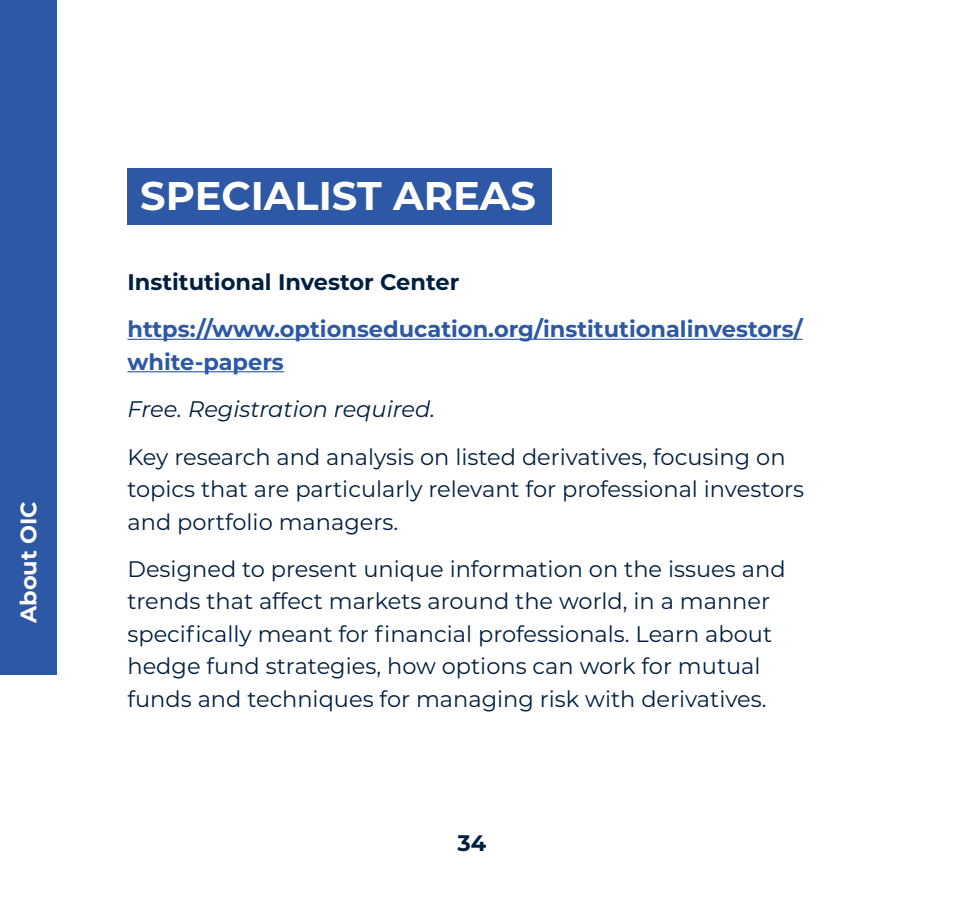
<style>
.page{position:relative;width:957px;height:900px;background:#fff}
.page>*{position:absolute;margin:0;border:0;box-sizing:border-box;transform-origin:0 0}
.t1{font:700 40px "Montserrat";color:#fff}
.t2{font:22.5px/32.5px "Montserrat";color:#001f40}
.t3{font:700 22.5px/32.5px "Montserrat";color:#2c58a6}
.t4{font:700 22.5px "Montserrat";color:#001f40}
.t5{font:italic 22.5px "Montserrat";color:#001f40}
.t6{font:700 22.5px "Montserrat";color:#fff}
</style>
<div class="page">
<div style="left:0;top:0;width:57px;height:674px;background:#2c58a6"></div>
<hr style="left:127px;top:339px;width:675px;height:1px;background:#2c58a6">
<hr style="left:127px;top:371px;width:157px;height:1px;background:#2c58a6">
<div style="left:127px;top:168px;width:425px;height:57px;background:#2c58a6"></div>
<p class="t6" style="left:12px;top:623px;width:123px;rotate:-90deg">About OIC</p>
<h1 class="t1" style="left:140px;top:167px;width:397px">SPECIALIST AREAS</h1>
<p class="t4" style="left:127px;top:265px;width:333px">Institutional Investor Center</p>
<p class="t3" style="left:127px;top:312px;width:677px">https://www.optionseducation.org/institutionalinvestors/ white-papers</p>
<p class="t5" style="left:127px;top:394px;width:309px">Free. Registration required.</p>
<p class="t2" style="left:127px;top:440px;width:678px">Key research and analysis on listed derivatives, focusing on topics that are particularly relevant for professional investors and portfolio managers.</p>
<p class="t2" style="left:127px;top:552px;width:659px">Designed to present unique information on the issues and trends that affect markets around the world, in a manner specifically meant for financial professionals. Learn about hedge fund strategies, how options can work for mutual funds and techniques for managing risk with derivatives.</p>
<p class="t4" style="left:457px;top:827px;width:30px">34</p>
</div>
